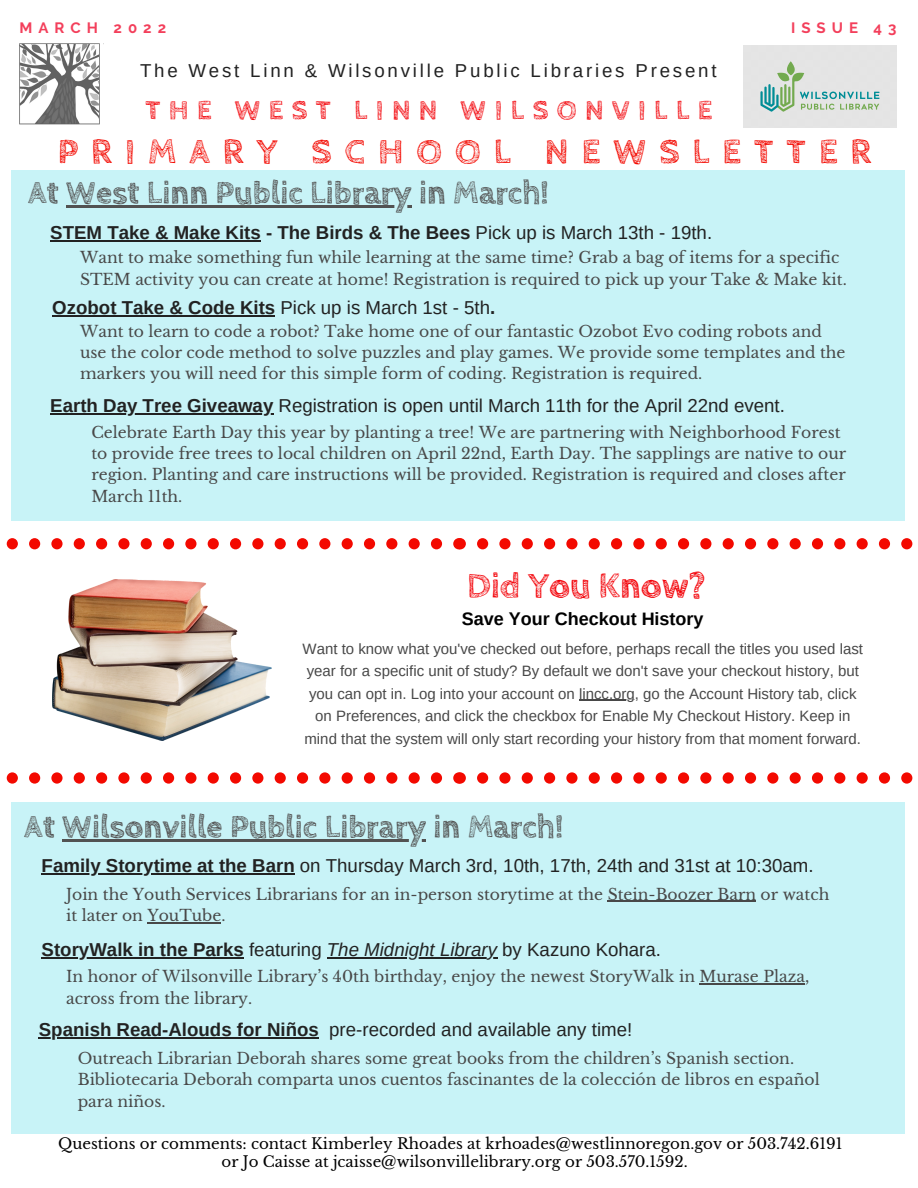
<style>
.page{position:relative;width:918px;height:1188px;background:#fff}
.page>*{position:absolute;margin:0;border:0;box-sizing:border-box;transform-origin:0 0}
.t1{font:700 36px "Cabin Sketch";letter-spacing:.36em;color:#f30900}
.t2{font:700 36px "Cabin Sketch";color:#f30007}
.t3{font:700 32.7px "Cabin Sketch";color:#525252}
.t4{font:700 28.05px "Cabin Sketch";letter-spacing:.3em;color:#f30007}
.t5{font:18.75px "Arimo";color:#222}
.t6{font:700 18.75px "Arimo";color:#222}
.t7{font:18.75px "Arimo";letter-spacing:.15em;color:#222}
.t8{font:700 18px "Arimo";color:#000}
.t9{font:15.6px/21.3px "Libre Baskerville";color:#484848}
.t10{font:15px/22.5px "Arimo";color:#484848;text-align:center}
.t11{font:15px "Libre Baskerville";color:#000}
.t12{font:700 15px "Raleway";letter-spacing:.4em;color:#f33f5b}
.s1{font-weight:400}
.s2{font-weight:700}
.s3{font-style:italic}
</style>
<div class="page">
<img style="left:20px;top:43px;width:84px;height:82px">
<div style="left:12px;top:802px;width:893px;height:332px;background:#c8f3f7"></div>
<img style="left:744px;top:46px;width:153px;height:82px">
<svg style="left:7px;top:538px;width:905px;height:11px"></svg>
<svg style="left:7px;top:772px;width:905px;height:12px"></svg>
<div style="left:12px;top:170px;width:893px;height:351px;background:#c8f3f7"></div>
<img style="left:52px;top:580px;width:220px;height:161px">
<hr style="left:579px;top:700px;width:56px;height:1px;background:#484848">
<hr style="left:62px;top:839px;width:364px;height:2px;background:#525252">
<hr style="left:66px;top:205px;width:346px;height:3px;background:#525252">
<hr style="left:700px;top:983px;width:105px;height:1px;background:#484848">
<hr style="left:608px;top:901px;width:148px;height:1px;background:#484848">
<hr style="left:147px;top:922px;width:74px;height:1px;background:#484848">
<hr style="left:42px;top:873px;width:253px;height:1px;background:#222">
<hr style="left:50px;top:240px;width:211px;height:2px;background:#222">
<hr style="left:42px;top:958px;width:202px;height:1px;background:#222">
<hr style="left:327px;top:958px;width:170px;height:1px;background:#222">
<hr style="left:52px;top:315px;width:223px;height:1px;background:#222">
<hr style="left:50px;top:414px;width:223px;height:1px;background:#222">
<hr style="left:39px;top:1037px;width:280px;height:2px;background:#222">
<p class="t12" style="left:20px;top:19px;width:148px">MARCH 2022</p>
<p class="t7" style="left:140px;top:60px;width:578px">The West Linn &amp; Wilsonville Public Libraries Present</p>
<p class="t4" style="left:145px;top:95px;width:568px">THE WEST LINN WILSONVILLE</p>
<p class="t12" style="left:791px;top:19px;width:107px">ISSUE 43</p>
<p class="t1" style="left:58px;top:132px;width:815px">PRIMARY SCHOOL NEWSLETTER</p>
<p class="t3" style="left:28px;top:175px;width:522px">At West Linn Public Library in March!</p>
<p class="t6" style="left:50px;top:222px;width:663px">STEM Take &amp; Make Kits - The Birds &amp; The Bees <span class="s1">Pick up is March 13th - 19th.</span></p>
<p class="t9" style="left:80px;top:247px;width:768px">Want to make something fun while learning at the same time? Grab a bag of items for a specific<br>STEM activity you can create at home! Registration is required to pick up your Take &amp; Make kit.</p>
<p class="t6" style="left:52px;top:297px;width:444px">Ozobot Take &amp; Code Kits <span class="s1">Pick up is March 1st - 5th</span>.</p>
<p class="t9" style="left:80px;top:321px;width:767px">Want to learn to code a robot? Take home one of our fantastic Ozobot Evo coding robots and use the color code method to solve puzzles and play games. We provide some templates and the markers you will need for this simple form of coding. Registration is required.</p>
<p class="t5" style="left:50px;top:395px;width:736px"><span class="s2">Earth Day Tree Giveaway</span> Registration is open until March 11th for the April 22nd event.</p>
<p class="t9" style="left:91px;top:422px;width:756px">Celebrate Earth Day this year by planting a tree! We are partnering with Neighborhood Forest to provide free trees to local children on April 22nd, Earth Day. The sapplings are native to our region. Planting and care instructions will be provided. Registration is required and closes after March 11th.</p>
<p class="t2" style="left:467px;top:566px;width:240px">Did You Know?</p>
<p class="t8" style="left:462px;top:609px;width:243px">Save Your Checkout History</p>
<p class="t10" style="left:303px;top:637px;width:562px">Want to know what you've checked out before, perhaps recall the titles you used last year for a specific unit of study? By default we don't save your checkout history, but you can opt in. Log into your account on lincc.org, go the Account History tab, click on Preferences, and click the checkbox for Enable My Checkout History. Keep in mind that the system will only start recording your history from that moment forward.</p>
<p class="t3" style="left:24px;top:808px;width:540px">At Wilsonville Public Library in March!</p>
<p class="t5" style="left:42px;top:855px;width:773px"><span class="s2">Family Storytime at the Barn</span> on Thursday March 3rd, 10th, 17th, 24th and 31st at 10:30am.</p>
<p class="t9" style="left:66px;top:883px;width:765px">Join the Youth Services Librarians for an in-person storytime at the Stein-Boozer Barn or watch it later on YouTube.</p>
<p class="t5" style="left:42px;top:939px;width:621px"><span class="s2">StoryWalk in the Parks</span> featuring <span class="s3">The Midnight Library</span> by Kazuno Kohara.</p>
<p class="t9" style="left:66px;top:966px;width:745px">In honor of Wilsonville Library’s 40th birthday, enjoy the newest StoryWalk in Murase Plaza, across from the library.</p>
<p class="t5" style="left:39px;top:1019px;width:595px"><span class="s2">Spanish Read-Alouds for Niños</span> pre-recorded and available any time!</p>
<p class="t9" style="left:78px;top:1048px;width:744px">Outreach Librarian Deborah shares some great books from the children’s Spanish section.<br>Bibliotecaria Deborah comparta unos cuentos fascinantes de la colección de libros en español para niños.</p>
<p class="t11" style="left:58px;top:1134px;width:786px">Questions or comments: contact Kimberley Rhoades at krhoades@westlinnoregon.gov or 503.742.6191</p>
<p class="t11" style="left:222px;top:1152px;width:468px">or Jo Caisse at jcaisse@wilsonvillelibrary.org or 503.570.1592.</p>
</div>
